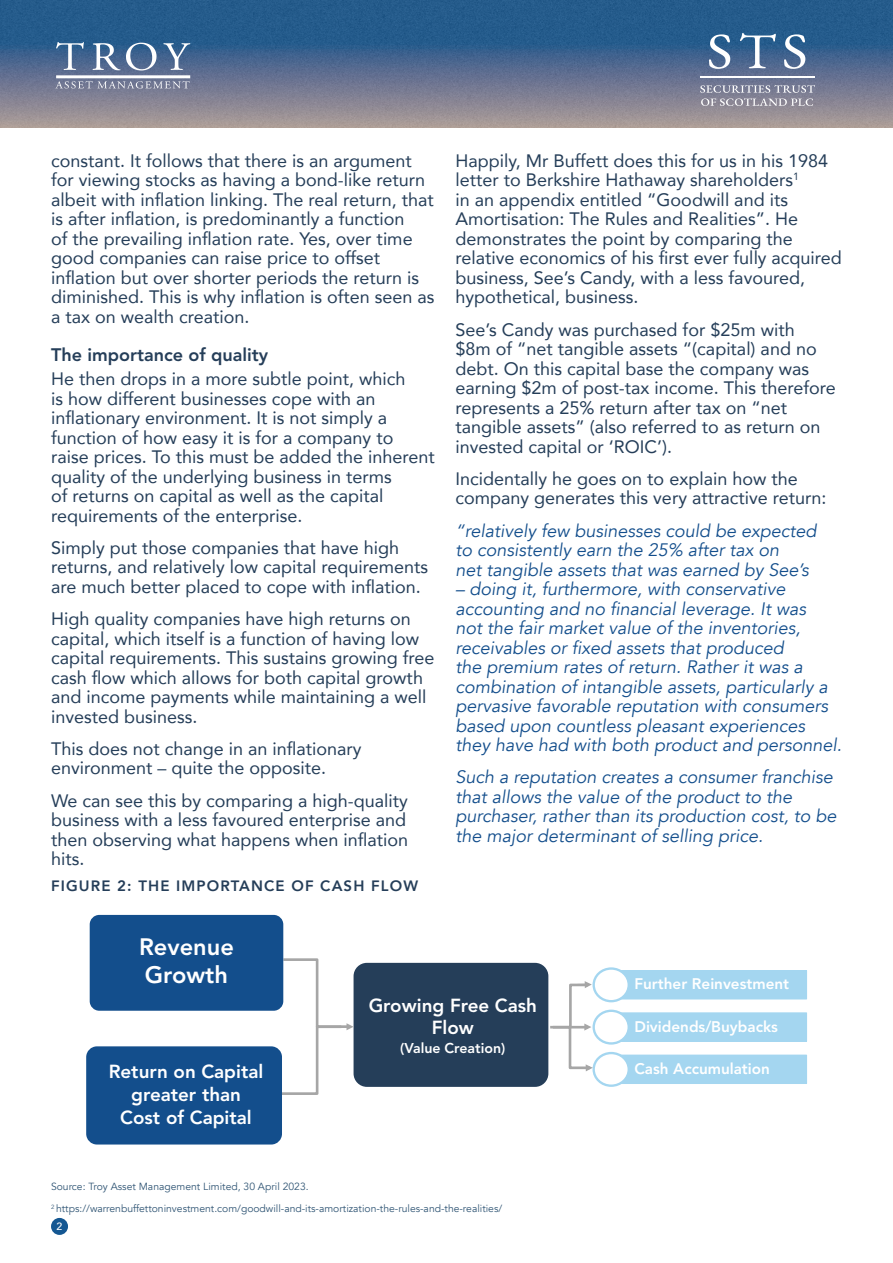
<style>
.page{position:relative;width:893px;height:1263px;background:#fff}
.page>*{position:absolute;margin:0;border:0;box-sizing:border-box;transform-origin:0 0}
.t1{font:800 23.55px/28.2px "Avenir LT Std";color:#fff}
.t2{font:800 18.75px/22.6px "Avenir LT Std";color:#fff;text-align:center}
.NL_copy{font:18px/19.5px "Avenir";color:#253e59}
.NL_quotes{font:italic 18px/19.5px "Avenir";color:#134e8c}
.SubHeading_NL{font:18px/19.5px "Avenir";color:#253e59}
.SubHeading_NL-2{font:800 18px "Avenir LT Std";color:#253e59}
.t3{font:800 15.3px "Avenir LT Std";color:#fff}
.Chart_heading{font:800 15px "Avenir";letter-spacing:.075em;color:#253e59}
.t4{font:800 14.1px "Avenir LT Std";color:#fff}
.t5{font:500 10.5px "Avenir";color:#fff}
.Source_copy{font:10.35px "Avenir";color:#315675}
</style>
<div class="page">
<img style="left:0;top:0;width:893px;height:128px">
<svg style="left:709px;top:34px;width:21px;height:35px"></svg>
<svg style="left:740px;top:33px;width:36px;height:35px"></svg>
<svg style="left:784px;top:34px;width:21px;height:35px"></svg>
<hr style="left:700px;top:76px;width:115px;height:2px;background:#fff">
<svg style="left:700px;top:85px;width:115px;height:21px;background:#9797a7"></svg>
<svg style="left:55px;top:42px;width:135px;height:47px;background:#7589a7"></svg>
<div style="left:51px;top:1218px;width:17px;height:17px;background:#145792;border-radius:50%"></div>
<div style="left:90px;top:915px;width:193px;height:96px;background:#134e8c;border-radius:10px"></div>
<div style="left:86px;top:1046px;width:196px;height:98px;background:#134e8c;border:2px solid #134e8c;border-radius:10px"></div>
<div style="left:355px;top:964px;width:192px;height:122px;background:#253e59;border-radius:12px"></div>
<div style="left:354px;top:963px;width:194px;height:124px;border:2px solid #253e59;border-radius:12px"></div>
<div style="left:603px;top:1013px;width:204px;height:28px;background:#a4d6f0"></div>
<div style="left:603px;top:1012px;width:204px;height:30px;border:1px solid #a4d6f0"></div>
<div style="left:594px;top:1011px;width:35px;height:32px;background:#fff;border-radius:50%"></div>
<div style="left:592px;top:1009px;width:38px;height:35px;border:2px solid #a4d6f0;border-radius:50%"></div>
<div style="left:603px;top:1055px;width:204px;height:28px;background:#a4d6f0"></div>
<div style="left:603px;top:1055px;width:204px;height:29px;border:1px solid #a4d6f0"></div>
<div style="left:594px;top:1053px;width:35px;height:33px;background:#fff;border-radius:50%"></div>
<div style="left:592px;top:1052px;width:38px;height:35px;border:2px solid #a4d6f0;border-radius:50%"></div>
<div style="left:603px;top:970px;width:204px;height:29px;background:#a4d6f0"></div>
<div style="left:594px;top:968px;width:35px;height:33px;background:#fff;border-radius:50%"></div>
<div style="left:592px;top:967px;width:38px;height:35px;border:2px solid #a4d6f0;border-radius:50%"></div>
<svg style="left:547px;top:981px;width:46px;height:90px"></svg>
<svg style="left:275px;top:957px;width:79px;height:139px"></svg>
<p class="NL_copy" style="left:51px;top:150px;width:385px">constant. It follows that there is an argument for viewing stocks as having a bond-like return albeit with inflation linking. The real return, that is after inflation, is predominantly a function<br>of the prevailing inflation rate. Yes, over time good companies can raise price to offset inflation but over shorter periods the return is diminished. This is why inflation is often seen as a tax on wealth creation.</p>
<p class="SubHeading_NL-2" style="left:51px;top:344px;width:219px">The importance of quality</p>
<p class="SubHeading_NL" style="left:51px;top:369px;width:385px">He then drops in a more subtle point, which<br>is how different businesses cope with an inflationary environment. It is not simply a function of how easy it is for a company to raise prices. To this must be added the inherent quality of the underlying business in terms<br>of returns on capital as well as the capital requirements of the enterprise.</p>
<p class="NL_copy" style="left:51px;top:537px;width:379px">Simply put those companies that have high returns, and relatively low capital requirements are much better placed to cope with inflation.</p>
<p class="NL_copy" style="left:51px;top:609px;width:385px">High quality companies have high returns on capital, which itself is a function of having low capital requirements. This sustains growing free cash flow which allows for both capital growth and income payments while maintaining a well invested business.</p>
<p class="NL_copy" style="left:51px;top:738px;width:312px">This does not change in an inflationary environment – quite the opposite.</p>
<p class="NL_copy" style="left:51px;top:790px;width:359px;text-align:justify">We can see this by comparing a high-quality business with a less favoured enterprise and then observing what happens when inflation hits.</p>
<p class="Chart_heading" style="left:51px;top:874px;width:369px">FIGURE 2: THE IMPORTANCE OF CASH FLOW</p>
<p class="t1" style="left:139px;top:933px;width:96px">Revenue<br>Growth</p>
<p class="NL_copy" style="left:455px;top:150px;width:388px">Happily, Mr Buffett does this for us in his 1984 letter to Berkshire Hathaway shareholders<sup>1<br></sup>in an appendix entitled “Goodwill and its Amortisation: The Rules and Realities”. He demonstrates the point by comparing the relative economics of his first ever fully acquired business, See’s Candy, with a less favoured, hypothetical, business.</p>
<p class="NL_copy" style="left:455px;top:319px;width:382px">See’s Candy was purchased for $25m with<br>$8m of “net tangible assets “(capital) and no debt. On this capital base the company was earning $2m of post-tax income. This therefore represents a 25% return after tax on “net tangible assets” (also referred to as return on invested capital or ‘ROIC’).</p>
<p class="NL_copy" style="left:455px;top:468px;width:372px">Incidentally he goes on to explain how the company generates this very attractive return:</p>
<p class="NL_quotes" style="left:455px;top:521px;width:363px">“relatively few businesses could be expected to consistently earn the 25% after tax on<br>net tangible assets that was earned by See’s</p>
<p class="NL_quotes" style="left:455px;top:579px;width:388px">– doing it, furthermore, with conservative accounting and no financial leverage. It was<br>not the fair market value of the inventories, receivables or fixed assets that produced<br>the premium rates of return. Rather it was a combination of intangible assets, particularly a pervasive favorable reputation with consumers based upon countless pleasant experiences they have had with both product and personnel.</p>
<p class="NL_quotes" style="left:455px;top:768px;width:382px">Such a reputation creates a consumer franchise that allows the value of the product to the purchaser, rather than its production cost, to be the major determinant of selling price.</p>
<p class="t3" style="left:634px;top:975px;width:156px">Further Reinvestment</p>
<p class="t2" style="left:109px;top:1060px;width:156px">Return on Capital greater than<br>Cost of Capital</p>
<p class="Source_copy" style="left:51px;top:1180px;width:259px">Source: Troy Asset Management Limited, 30 April 2023.</p>
<p class="t2" style="left:369px;top:994px;width:170px">Growing Free Cash<br>Flow</p>
<p class="t4" style="left:400px;top:1039px;width:107px">(Value Creation)</p>
<p class="Source_copy" style="left:51px;top:1202px;width:453px"><sup>2</sup> https://warrenbuffettoninvestment.com/goodwill-and-its-amortization-the-rules-and-the-realities/</p>
<p class="t5" style="left:57px;top:1217px;width:7px">2</p>
<p class="t3" style="left:634px;top:1017px;width:145px">Dividends/Buybacks</p>
<p class="t3" style="left:634px;top:1059px;width:137px">Cash Accumulation</p>
</div>
